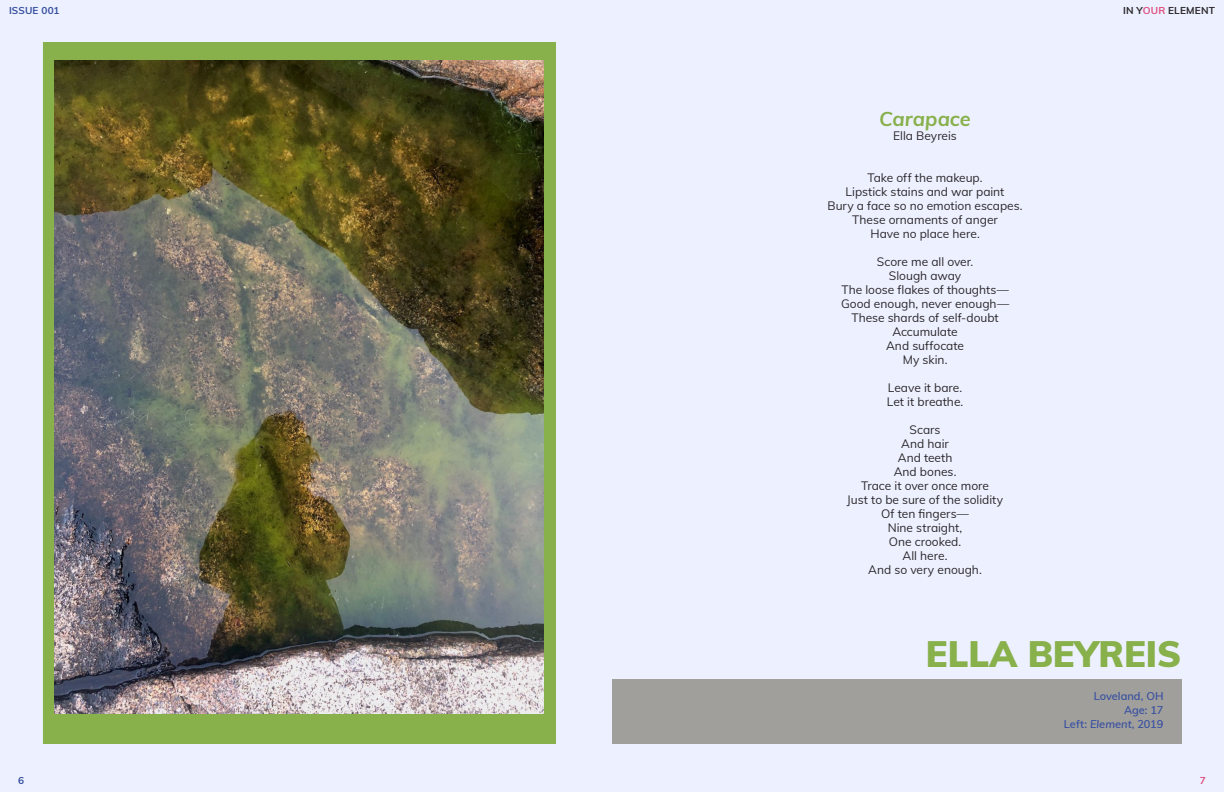
<style>
.page{position:relative;width:1224px;height:792px;background:#edf1ff}
.page>*{position:absolute;margin:0;border:0;box-sizing:border-box;transform-origin:0 0}
.t1{font:900 36px "Muli";color:#88b04b}
.t2{font:italic 700 20px "Muli";color:#88b04b}
.t3{font:12px/14px "Muli";color:#2c282c;text-align:center}
.t4{font:600 11px/14px "Muli";color:#3850a0;text-align:right}
.t5{font:700 10px "Muli";letter-spacing:.02em;color:#2c282c}
.t6{font:700 10px "Muli";letter-spacing:.015em;color:#3850a0}
.t7{font:700 10px "Muli";color:#e04f80}
.s1{color:#e04f80}
.s2{font-style:italic}
</style>
<div class="page">
<div style="left:612px;top:679px;width:569px;height:65px;background:#a09f9c"></div>
<div style="left:0;top:43px;width:555px;height:701px;background:#88b04b"></div>
<img style="left:54px;top:60px;width:490px;height:653px">
<div style="left:0;top:43px;width:43px;height:701px;background:#edf1ff"></div>
<p class="t6" style="left:9px;top:3px;width:52px">ISSUE 001</p>
<p class="t5" style="left:1123px;top:3px;width:93px">IN Y<span class="s1">OUR</span> ELEMENT</p>
<h2 class="t2" style="left:879px;top:104px;width:93px">Carapace</h2>
<p class="t3" style="left:893px;top:128px;width:65px">Ella Beyreis</p>
<p class="t3" style="left:828px;top:170px;width:197px">Take off the makeup.<br>Lipstick stains and war paint<br>Bury a face so no emotion escapes.<br>These ornaments of anger<br>Have no place here.</p>
<p class="t3" style="left:841px;top:254px;width:170px">Score me all over.<br>Slough away<br>The loose flakes of thoughts—<br>Good enough, never enough—<br>These shards of self-doubt<br>Accumulate<br>And suffocate<br>My skin.</p>
<p class="t3" style="left:887px;top:380px;width:78px;text-align:left">Leave it bare.<br>Let it breathe.</p>
<p class="t3" style="left:847px;top:422px;width:158px">Scars<br>And hair<br>And teeth<br>And bones.<br>Trace it over once more<br>Just to be sure of the solidity<br>Of ten fingers—<br>Nine straight,<br>One crooked.<br>All here.<br>And so very enough.</p>
<h1 class="t1" style="left:926px;top:627px;width:257px">ELLA BEYREIS</h1>
<p class="t4" style="left:1064px;top:689px;width:101px">Loveland, OH<br>Age: 17<br>Left: <span class="s2">Element</span>, 2019</p>
<p class="t6" style="left:18px;top:773px;width:7px">6</p>
<p class="t7" style="left:1200px;top:773px;width:7px">7</p>
</div>
